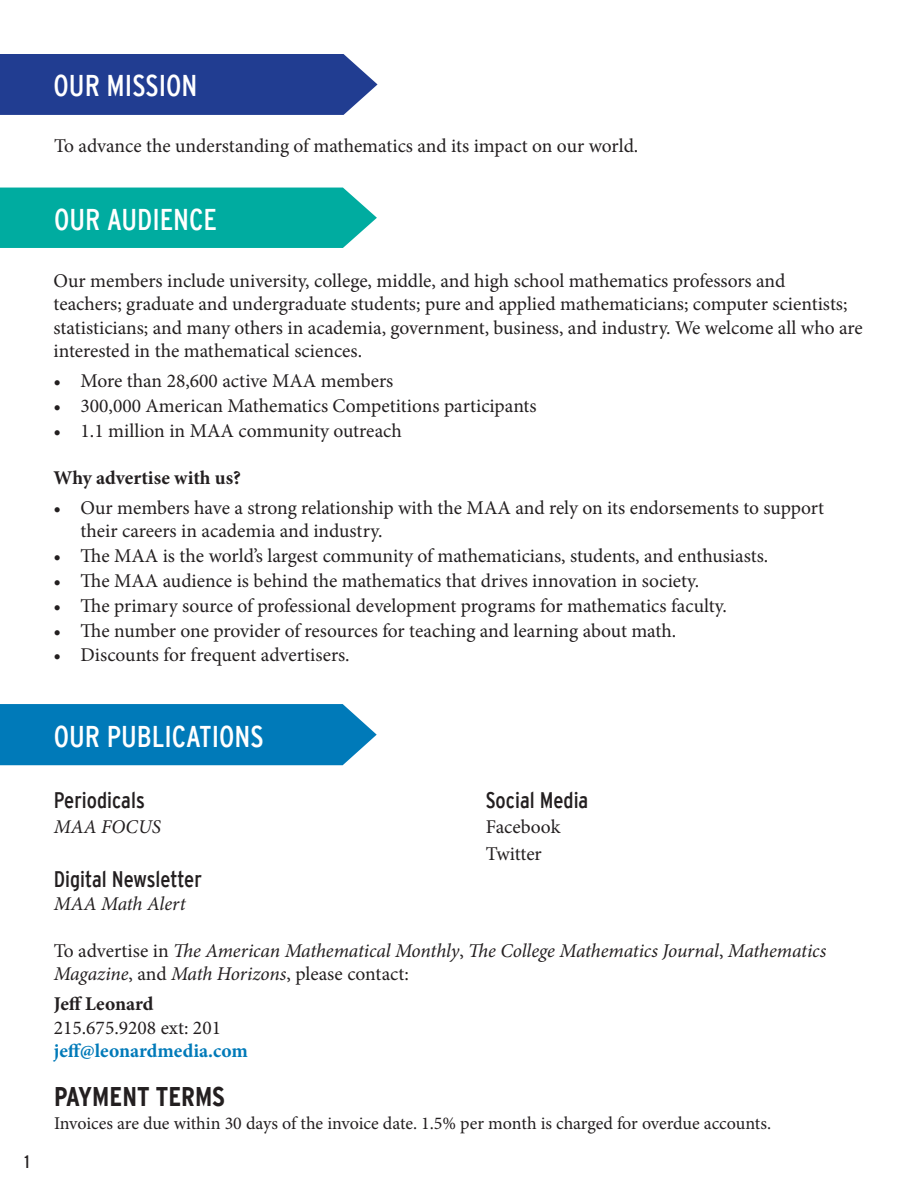
<style>
.page{position:relative;width:918px;height:1188px;background:#fff}
.page>*{position:absolute;margin:0;border:0;box-sizing:border-box;transform-origin:0 0}
.t1{font:condensed 30px "Interstate";color:#fff}
.t2{font:700 condensed 27px "Interstate";color:#231f20}
.t3{font:condensed 22.5px "Interstate";color:#231f20}
.t4{font:19.5px/23.4px "Minion Pro";color:#231f20}
.t5{font:italic 19.5px/23.4px "Minion Pro";letter-spacing:-.005em;color:#231f20}
.t6{font:700 19.5px "Minion Pro";color:#231f20}
.t7{font:700 19.5px "Minion Pro";color:#007ab9}
.t8{font:18px "Minion Pro";letter-spacing:-.005em;color:#231f20}
.t9{font:condensed 18px "Interstate";color:#231f20}
.s1{font-style:normal}
</style>
<div class="page">
<svg style="left:0;top:54px;width:378px;height:61px;background:#364f9b"></svg>
<div style="left:54px;top:60px;width:241px;height:49px;background:#213d91"></div>
<div style="left:0;top:188px;width:377px;height:60px;background:#00aca0"></div>
<div style="left:0;top:704px;width:377px;height:61px;background:#007ab9"></div>
<p class="t9" style="left:25px;top:1152px;width:6px">1</p>
<p class="t1" style="left:54px;top:69px;width:145px">OUR MISSION</p>
<p class="t4" style="left:54px;top:134px;width:586px">To advance the understanding of mathematics and its impact on our world.</p>
<p class="t1" style="left:54px;top:202px;width:164px">OUR AUDIENCE</p>
<p class="t4" style="left:54px;top:269px;width:811px">Our members include university, college, middle, and high school mathematics professors and<br>teachers; graduate and undergraduate students; pure and applied mathematicians; computer scientists; statisticians; and many others in academia, government, business, and industry. We welcome all who are interested in the mathematical sciences.</p>
<p class="t4" style="left:54px;top:369px;width:341px">• More than 28,600 active MAA members</p>
<p class="t4" style="left:54px;top:394px;width:485px">• 300,000 American Mathematics Competitions participants</p>
<p class="t4" style="left:54px;top:419px;width:350px">• 1.1 million in MAA community outreach</p>
<p class="t6" style="left:54px;top:464px;width:189px">Why advertise with us?</p>
<p class="t4" style="left:81px;top:496px;width:745px;text-indent:-27px">• Our members have a strong relationship with the MAA and rely on its endorsements to support their careers in academia and industry.</p>
<p class="t4" style="left:54px;top:544px;width:716px">• The MAA is the world’s largest community of mathematicians, students, and enthusiasts.</p>
<p class="t4" style="left:54px;top:569px;width:647px">• The MAA audience is behind the mathematics that drives innovation in society.</p>
<p class="t4" style="left:54px;top:594px;width:675px">• The primary source of professional development programs for mathematics faculty.</p>
<p class="t4" style="left:54px;top:619px;width:624px">• The number one provider of resources for teaching and learning about math.</p>
<p class="t4" style="left:54px;top:644px;width:298px">• Discounts for frequent advertisers.</p>
<p class="t1" style="left:54px;top:719px;width:211px">OUR PUBLICATIONS</p>
<p class="t3" style="left:54px;top:787px;width:93px">Periodicals</p>
<p class="t3" style="left:486px;top:787px;width:104px">Social Media</p>
<p class="t5" style="left:54px;top:815px;width:109px">MAA FOCUS</p>
<p class="t4" style="left:486px;top:815px;width:76px">Facebook</p>
<p class="t4" style="left:486px;top:842px;width:58px">Twitter</p>
<p class="t3" style="left:54px;top:866px;width:150px">Digital Newsletter</p>
<p class="t5" style="left:54px;top:892px;width:133px">MAA Math Alert</p>
<p class="t5" style="left:54px;top:939px;width:774px"><span class="s1">To advertise in</span> The American Mathematical Monthly<span class="s1">,</span> The College Mathematics Journal<span class="s1">,</span> Mathematics<br>Magazine<span class="s1">, and</span> Math Horizons<span class="s1">, please contact:</span></p>
<p class="t6" style="left:54px;top:991px;width:101px">Jeff Leonard</p>
<p class="t4" style="left:54px;top:1016px;width:169px">215.675.9208 ext: 201</p>
<p class="t7" style="left:54px;top:1037px;width:196px">jeff@leonardmedia.com</p>
<p class="t2" style="left:54px;top:1081px;width:173px">PAYMENT TERMS</p>
<p class="t8" style="left:54px;top:1111px;width:719px">Invoices are due within 30 days of the invoice date. 1.5% per month is charged for overdue accounts.</p>
</div>
